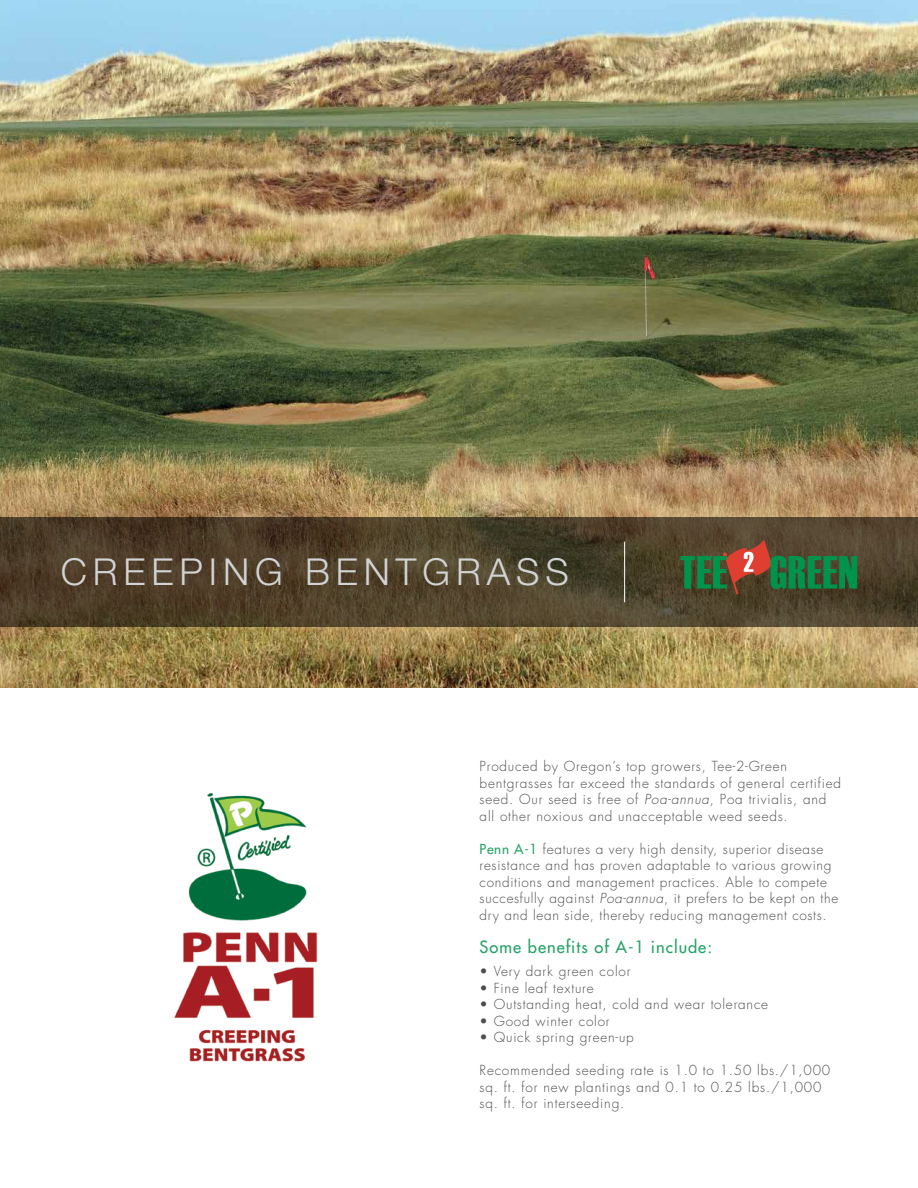
<style>
.page{position:relative;width:918px;height:1188px;background:#fff}
.page>*{position:absolute;margin:0;border:0;box-sizing:border-box;transform-origin:0 0}
.t1{font:300 37.2px "Helvetica Neue LT Std";letter-spacing:.16em;color:#d1d3d4}
.t2{font:500 16.5px "Futura Std";letter-spacing:.06em;color:#26a366}
.t3{font:300 13.5px/16.5px "Futura Std";letter-spacing:.06em;color:#4d4d4f}
.s1{font-style:italic}
.s2{font-weight:500;color:#26a366}
</style>
<div class="page">
<img style="left:0;top:0;width:918px;height:688px">
<svg style="left:0;top:517px;width:918px;height:110px;background:#4d402a"></svg>
<svg style="left:680px;top:540px;width:177px;height:54px;background:#4a5c38"></svg>
<hr style="left:624px;top:542px;width:1px;height:60px;background:#fff">
<img style="left:174px;top:793px;width:144px;height:269px">
<h1 class="t1" style="left:61px;top:549px;width:510px">CREEPING BENTGRASS</h1>
<p class="t3" style="left:480px;top:759px;width:363px">Produced by Oregon’s top growers, Tee-2-Green bentgrasses far exceed the standards of general certified seed. Our seed is free of <span class="s1">Poa-annua</span>, Poa trivialis, and all other noxious and unacceptable weed seeds.</p>
<p class="t3" style="left:480px;top:841px;width:360px"><span class="s2">Penn A-1</span> features a very high density, superior disease resistance and has proven adaptable to various growing conditions and management practices. Able to compete succesfully against <span class="s1">Poa-annua</span>, it prefers to be kept on the dry and lean side, thereby reducing management costs.</p>
<p class="t2" style="left:480px;top:937px;width:234px">Some benefits of A-1 include:</p>
<p class="t3" style="left:480px;top:963px;width:152px">• Very dark green color</p>
<p class="t3" style="left:480px;top:980px;width:116px">• Fine leaf texture</p>
<p class="t3" style="left:480px;top:996px;width:290px">• Outstanding heat, cold and wear tolerance</p>
<p class="t3" style="left:480px;top:1013px;width:131px">• Good winter color</p>
<p class="t3" style="left:480px;top:1029px;width:156px">• Quick spring green-up</p>
<p class="t3" style="left:480px;top:1062px;width:352px">Recommended seeding rate is 1.0 to 1.50 lbs./1,000 sq. ft. for new plantings and 0.1 to 0.25 lbs./1,000 sq. ft. for interseeding.</p>
</div>
